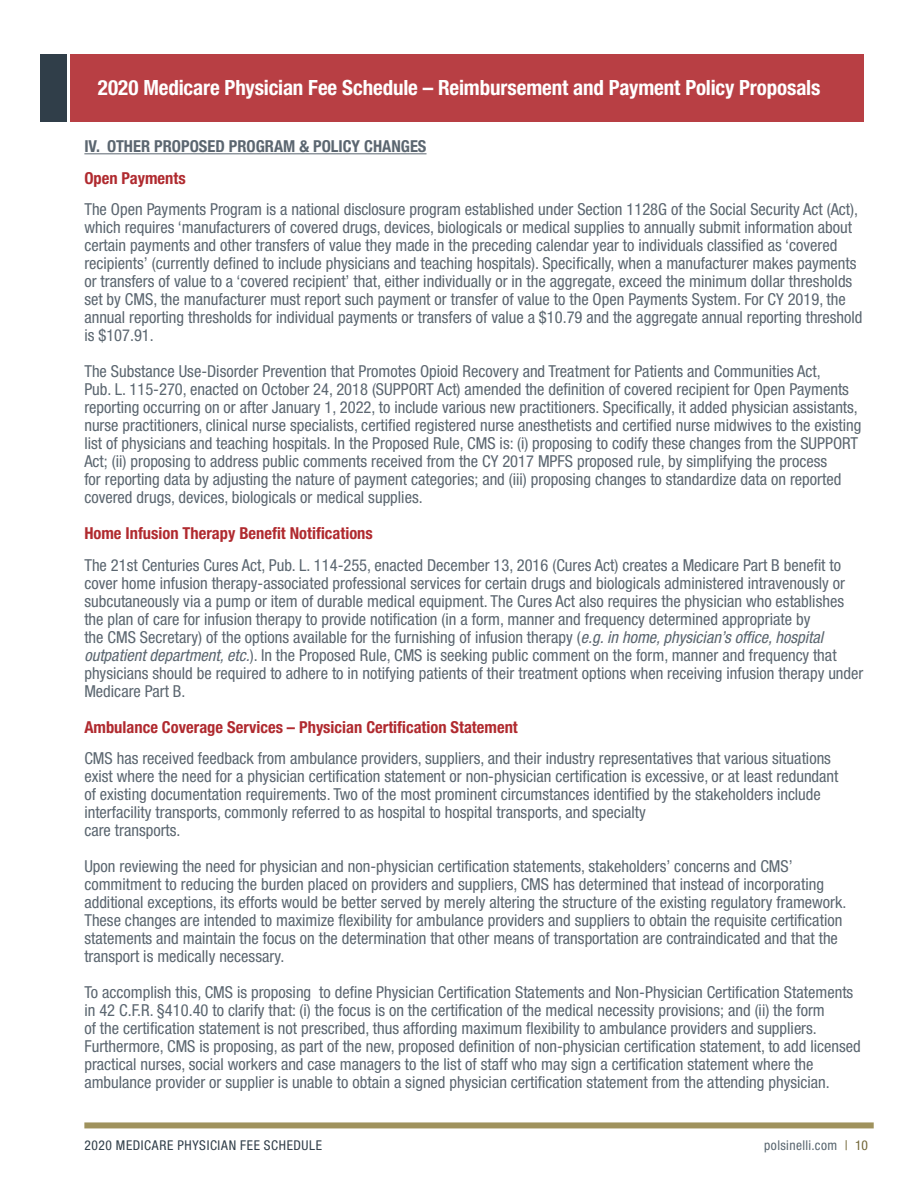
<style>
.page{position:relative;width:918px;height:1188px;background:#fff}
.page>*{position:absolute;margin:0;border:0;box-sizing:border-box;transform-origin:0 0}
.t1{font:700 condensed 21px "Helvetica Neue LT Std";letter-spacing:-.005em;color:#fff}
.t2{font:condensed 16.5px/18px "Helvetica Neue LT Std";color:#5b6670}
.t3{font:700 condensed 16.5px "Helvetica Neue LT Std";color:#b02a2f}
.t4{font:700 condensed 16.5px "Helvetica Neue LT Std";color:#5b6670}
.t5{font:condensed 13.5px "Helvetica Neue LT Std";letter-spacing:.045em;color:#303e49}
.t6{font:condensed 13.5px "Helvetica Neue LT Std";letter-spacing:.025em;color:#596670}
.s1{font-style:italic}
.s2{color:#726637}
</style>
<div class="page">
<hr style="left:84px;top:153px;width:343px;height:1px;background:#5b6670">
<div style="left:84px;top:1122px;width:790px;height:6px;background:#9f925d"></div>
<div style="left:71px;top:54px;width:793px;height:68px;background:#b83f44"></div>
<div style="left:40px;top:54px;width:28px;height:68px;background:#303e49"></div>
<p class="t1" style="left:98px;top:75px;width:724px">2020 Medicare Physician Fee Schedule – Reimbursement and Payment Policy Proposals</p>
<p class="t4" style="left:84px;top:136px;width:344px">IV. OTHER PROPOSED PROGRAM &amp; POLICY CHANGES</p>
<p class="t3" style="left:84px;top:168px;width:103px">Open Payments</p>
<p class="t2" style="left:84px;top:200px;width:780px">The Open Payments Program is a national disclosure program established under Section 1128G of the Social Security Act (Act), which requires ‘manufacturers of covered drugs, devices, biologicals or medical supplies to annually submit information about certain payments and other transfers of value they made in the preceding calendar year to individuals classified as ‘covered recipients’ (currently defined to include physicians and teaching hospitals). Specifically, when a manufacturer makes payments or transfers of value to a ‘covered recipient’ that, either individually or in the aggregate, exceed the minimum dollar thresholds set by CMS, the manufacturer must report such payment or transfer of value to the Open Payments System. For CY 2019, the annual reporting thresholds for individual payments or transfers of value a $10.79 and the aggregate annual reporting threshold is $107.91.</p>
<p class="t2" style="left:84px;top:362px;width:779px">The Substance Use-Disorder Prevention that Promotes Opioid Recovery and Treatment for Patients and Communities Act,<br>Pub. L. 115-270, enacted on October 24, 2018 (SUPPORT Act) amended the definition of covered recipient for Open Payments reporting occurring on or after January 1, 2022, to include various new practitioners. Specifically, it added physician assistants, nurse practitioners, clinical nurse specialists, certified registered nurse anesthetists and certified nurse midwives to the existing list of physicians and teaching hospitals. In the Proposed Rule, CMS is: (i) proposing to codify these changes from the SUPPORT Act; (ii) proposing to address public comments received from the CY 2017 MPFS proposed rule, by simplifying the process<br>for reporting data by adjusting the nature of payment categories; and (iii) proposing changes to standardize data on reported covered drugs, devices, biologicals or medical supplies.</p>
<p class="t3" style="left:84px;top:523px;width:290px">Home Infusion Therapy Benefit Notifications</p>
<p class="t2" style="left:84px;top:556px;width:781px">The 21st Centuries Cures Act, Pub. L. 114-255, enacted December 13, 2016 (Cures Act) creates a Medicare Part B benefit to cover home infusion therapy-associated professional services for certain drugs and biologicals administered intravenously or subcutaneously via a pump or item of durable medical equipment. The Cures Act also requires the physician who establishes the plan of care for infusion therapy to provide notification (in a form, manner and frequency determined appropriate by<br>the CMS Secretary) of the options available for the furnishing of infusion therapy (<span class="s1">e.g. in home, physician’s office, hospital outpatient department, etc.</span>). In the Proposed Rule, CMS is seeking public comment on the form, manner and frequency that physicians should be required to adhere to in notifying patients of their treatment options when receiving infusion therapy under Medicare Part B.</p>
<p class="t3" style="left:84px;top:717px;width:435px">Ambulance Coverage Services – Physician Certification Statement</p>
<p class="t2" style="left:84px;top:749px;width:756px">CMS has received feedback from ambulance providers, suppliers, and their industry representatives that various situations exist where the need for a physician certification statement or non-physician certification is excessive, or at least redundant of existing documentation requirements. Two of the most prominent circumstances identified by the stakeholders include interfacility transports, commonly referred to as hospital to hospital transports, and specialty<br>care transports.</p>
<p class="t2" style="left:84px;top:857px;width:764px">Upon reviewing the need for physician and non-physician certification statements, stakeholders’ concerns and CMS’ commitment to reducing the burden placed on providers and suppliers, CMS has determined that instead of incorporating additional exceptions, its efforts would be better served by merely altering the structure of the existing regulatory framework.<br>These changes are intended to maximize flexibility for ambulance providers and suppliers to obtain the requisite certification statements and maintain the focus on the determination that other means of transportation are contraindicated and that the transport is medically necessary.</p>
<p class="t2" style="left:84px;top:983px;width:778px">To accomplish this, CMS is proposing to define Physician Certification Statements and Non-Physician Certification Statements in 42 C.F.R. §410.40 to clarify that: (i) the focus is on the certification of the medical necessity provisions; and (ii) the form<br>of the certification statement is not prescribed, thus affording maximum flexibility to ambulance providers and suppliers.<br>Furthermore, CMS is proposing, as part of the new, proposed definition of non-physician certification statement, to add licensed practical nurses, social workers and case managers to the list of staff who may sign a certification statement where the ambulance provider or supplier is unable to obtain a signed physician certification statement from the attending physician.</p>
<p class="t5" style="left:84px;top:1137px;width:239px">2020 MEDICARE PHYSICIAN FEE SCHEDULE</p>
<p class="t6" style="left:764px;top:1137px;width:105px">polsinelli.com <span class="s2">| 10</span></p>
</div>
